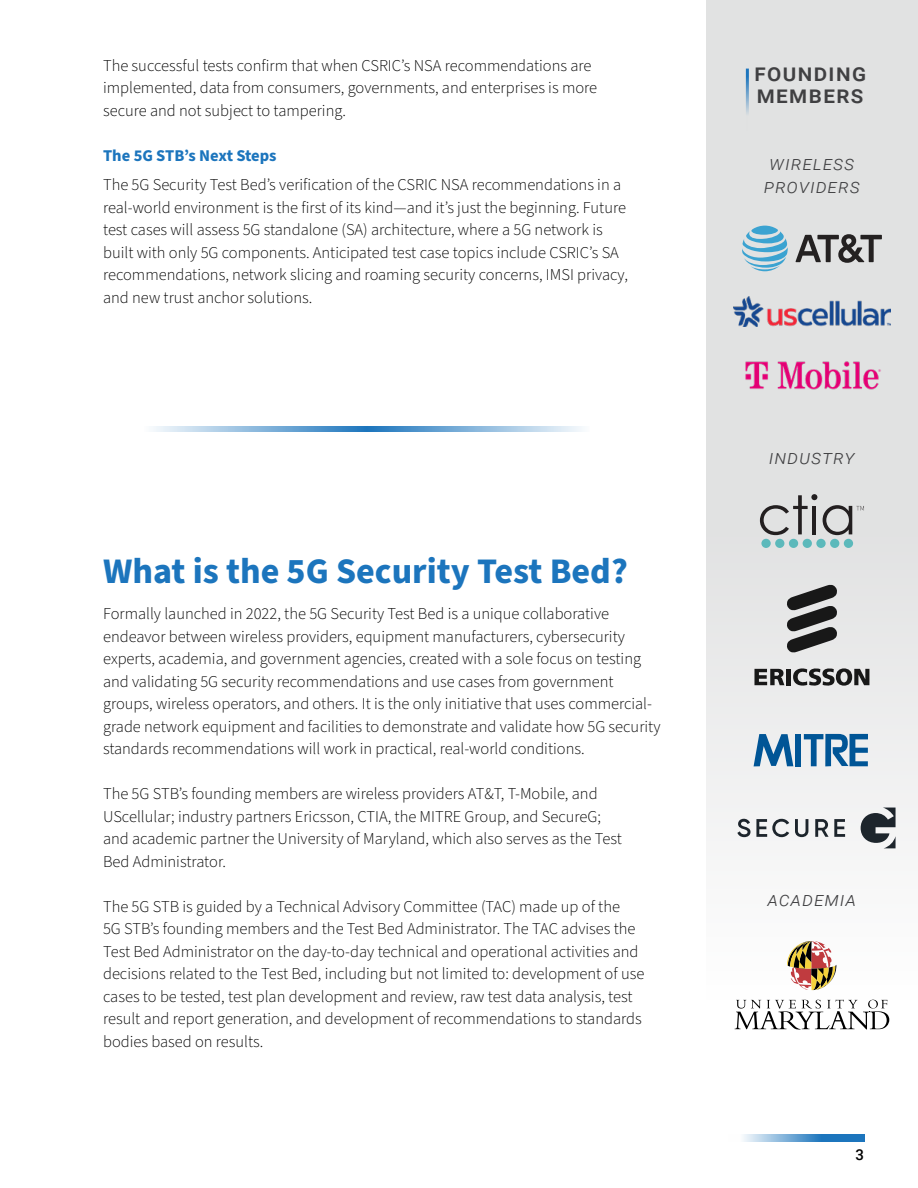
<style>
.page{position:relative;width:918px;height:1188px;background:#fff}
.page>*{position:absolute;margin:0;border:0;box-sizing:border-box;transform-origin:0 0}
.t1{font:700 36px "Source Sans Pro";color:#1c75bd}
.t2{font:500 24px/22.8px "Roboto";letter-spacing:.06em;color:#404042}
.t3{font:italic 300 19.5px/22.8px "Roboto";letter-spacing:.06em;color:#404042}
.t4{font:300 16.5px/22.5px "Source Sans Pro";color:#000}
.t5{font:700 16.5px "Source Sans Pro";letter-spacing:-.005em;color:#1c75bd}
.t6{font:500 15px "Roboto";color:#000}
</style>
<div class="page">
<svg style="left:743px;top:1134px;width:121px;height:8px"></svg>
<div style="left:706px;top:0;width:212px;height:1089px;background:linear-gradient(to bottom,#d9dada,#fbfbfb)"></div>
<hr style="left:746px;top:69px;width:3px;height:62px;background:#1c75bd">
<svg style="left:760px;top:494px;width:57px;height:41px;background:#b2b2b2"></svg>
<div style="left:761px;top:539px;width:10px;height:9px;background:#5cb9bb;border-radius:50%"></div>
<div style="left:775px;top:539px;width:9px;height:9px;background:#5cb9bb;border-radius:50%"></div>
<div style="left:789px;top:539px;width:9px;height:9px;background:#5cb9bb;border-radius:50%"></div>
<div style="left:844px;top:539px;width:9px;height:9px;background:#5cb9bb;border-radius:50%"></div>
<div style="left:803px;top:539px;width:9px;height:9px;background:#5cb9bb;border-radius:50%"></div>
<div style="left:816px;top:539px;width:10px;height:9px;background:#5cb9bb;border-radius:50%"></div>
<div style="left:830px;top:539px;width:9px;height:9px;background:#5cb9bb;border-radius:50%"></div>
<svg style="left:823px;top:505px;width:41px;height:30px"></svg>
<svg style="left:795px;top:234px;width:87px;height:29px;background:#8e8d8d"></svg>
<svg style="left:742px;top:226px;width:46px;height:45px;background:#97c6da"></svg>
<img style="left:735px;top:351px;width:154px;height:48px">
<img style="left:733px;top:297px;width:158px;height:30px">
<svg style="left:787px;top:585px;width:50px;height:68px;background:#6f6f6f"></svg>
<div style="left:786px;top:669px;width:5px;height:16px;background:#181818"></div>
<svg style="left:793px;top:667px;width:76px;height:19px"></svg>
<svg style="left:754px;top:669px;width:30px;height:16px"></svg>
<svg style="left:754px;top:734px;width:39px;height:32px"></svg>
<div style="left:795px;top:734px;width:6px;height:32px;background:#005596"></div>
<svg style="left:804px;top:734px;width:64px;height:32px"></svg>
<div style="left:732px;top:910px;width:160px;height:160px;background:#fff"></div>
<svg style="left:735px;top:941px;width:154px;height:89px"></svg>
<svg style="left:367px;top:426px;width:215px;height:6px"></svg>
<svg style="left:153px;top:426px;width:214px;height:6px"></svg>
<svg style="left:737px;top:819px;width:52px;height:18px"></svg>
<svg style="left:795px;top:819px;width:13px;height:18px"></svg>
<svg style="left:815px;top:819px;width:30px;height:18px"></svg>
<svg style="left:861px;top:808px;width:35px;height:40px"></svg>
<p class="t4" style="left:103px;top:55px;width:496px">The successful tests confirm that when CSRIC’s NSA recommendations are implemented, data from consumers, governments, and enterprises is more secure and not subject to tampering.</p>
<p class="t5" style="left:103px;top:144px;width:175px">The 5G STB’s Next Steps</p>
<p class="t4" style="left:103px;top:174px;width:526px">The 5G Security Test Bed’s verification of the CSRIC NSA recommendations in a real-world environment is the first of its kind—and it’s just the beginning. Future test cases will assess 5G standalone (SA) architecture, where a 5G network is built with only 5G components. Anticipated test case topics include CSRIC’s SA recommendations, network slicing and roaming security concerns, IMSI privacy, and new trust anchor solutions.</p>
<h1 class="t1" style="left:103px;top:547px;width:526px">What is the 5G Security Test Bed?</h1>
<p class="t4" style="left:103px;top:603px;width:559px">Formally launched in 2022, the 5G Security Test Bed is a unique collaborative endeavor between wireless providers, equipment manufacturers, cybersecurity experts, academia, and government agencies, created with a sole focus on testing and validating 5G security recommendations and use cases from government groups, wireless operators, and others. It is the only initiative that uses commercial&shy;grade network equipment and facilities to demonstrate and validate how 5G security standards recommendations will work in practical, real-world conditions.</p>
<p class="t4" style="left:103px;top:783px;width:520px">The 5G STB’s founding members are wireless providers AT&amp;T, T-Mobile, and UScellular; industry partners Ericsson, CTIA, the MITRE Group, and SecureG; and academic partner the University of Maryland, which also serves as the Test Bed Administrator.</p>
<p class="t4" style="left:103px;top:896px;width:543px">The 5G STB is guided by a Technical Advisory Committee (TAC) made up of the<br>5G STB’s founding members and the Test Bed Administrator. The TAC advises the Test Bed Administrator on the day-to-day technical and operational activities and decisions related to the Test Bed, including but not limited to: development of use cases to be tested, test plan development and review, raw test data analysis, test result and report generation, and development of recommendations to standards bodies based on results.</p>
<h2 class="t2" style="left:754px;top:60px;width:113px">founding members</h2>
<p class="t3" style="left:764px;top:151px;width:97px">wireless providers</p>
<p class="t3" style="left:769px;top:445px;width:87px">industry</p>
<p class="t3" style="left:768px;top:887px;width:90px">academia</p>
<p class="t6" style="left:855px;top:1144px;width:10px">3</p>
</div>
